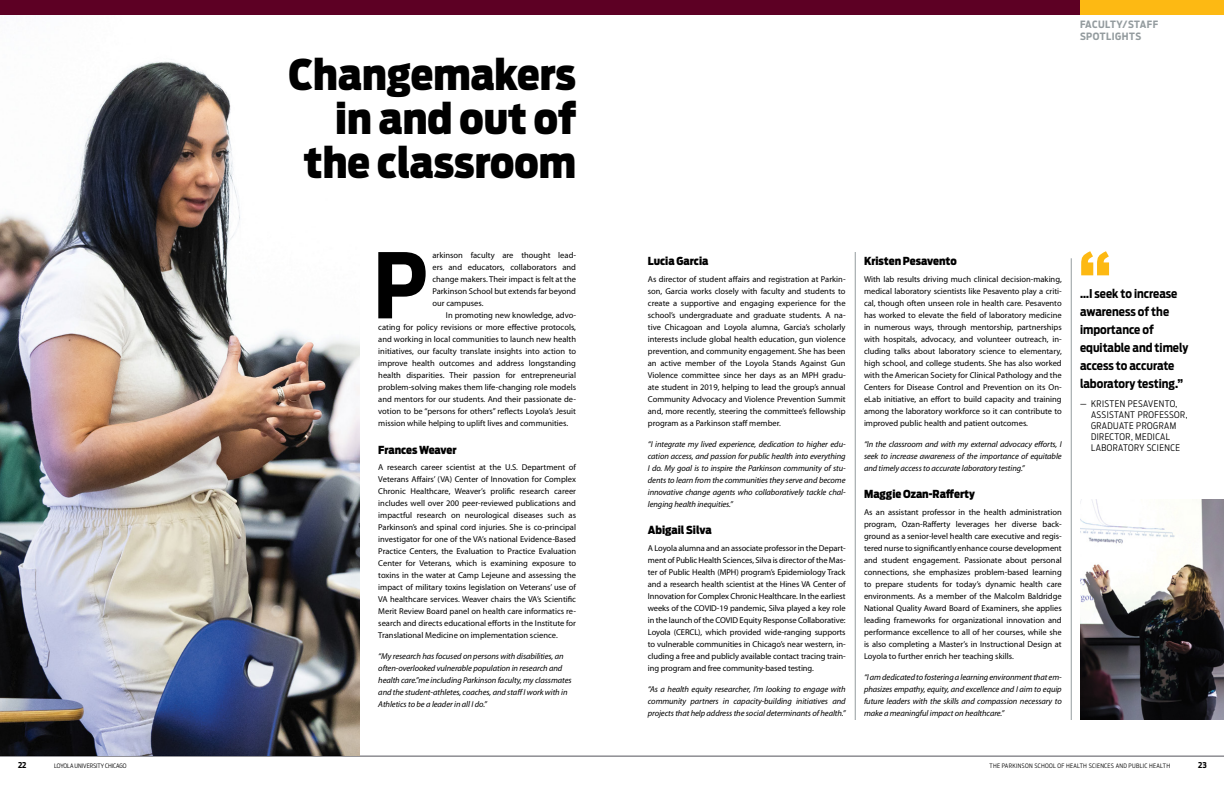
<style>
.page{position:relative;width:1224px;height:792px;background:#fff}
.page>*{position:absolute;margin:0;border:0;box-sizing:border-box;transform-origin:0 0}
.t1{font:700 89.5px "Antenna Cond";color:#000}
.t2{font:700 72px "Antenna Cond";color:#fdb913}
.t3{font:900 42px/44px "Antenna Cond";color:#000;text-align:right}
.t4{font:700 12px/18px "Antenna Cond";color:#000}
.t5{font:900 11px "Antenna Cond";color:#000}
.t6{font:700 10px/12px "Antenna Cond";letter-spacing:.05em;color:#949c9f}
.t7{font:300 9px/10.8px "Antenna Cond";letter-spacing:.05em;color:#000}
.t8{font:8.5px/12px "Myriad Pro";color:#000;text-align:justify}
.t9{font:italic 8.5px/12px "Myriad Pro";letter-spacing:-.01em;color:#000;text-align:justify}
.t10{font:700 8px "Antenna Cond";color:#000}
.t11{font:300 6px "Antenna Cond";letter-spacing:.045em;color:#000}
.t12{font:300 6px "Antenna Cond";color:#000}
</style>
<div class="page">
<hr style="left:0;top:756px;width:1224px;height:1px;background:#54535b">
<img style="left:0;top:14px;width:360px;height:742px">
<hr style="left:855px;top:252px;width:1px;height:468px;background:#949c9f">
<hr style="left:1071px;top:258px;width:1px;height:462px;background:#949c9f">
<img style="left:1080px;top:500px;width:144px;height:220px">
<div style="left:0;top:0;width:1224px;height:14px;background:#5d0024"></div>
<div style="left:1080px;top:0;width:144px;height:14px;background:#fdb913"></div>
<h3 class="t3" style="left:288px;top:52px;width:289px">Changemakers in and out of the classroom</h3>
<h1 class="t1" style="left:373px;top:225px;width:56px">P</h1>
<p class="t8" style="left:432px;top:249px;width:145px">arkinson faculty are thought lead&shy;ers and educators, collaborators and change makers. Their impact is felt at the Parkinson School but extends far beyond our campuses.</p>
<p class="t8" style="left:378px;top:309px;width:199px;text-indent:68px">In promoting new knowledge, advo&shy;cating for policy revisions or more effective protocols, and working in local communities to launch new health initiatives, our faculty translate insights into action to improve health outcomes and address longstanding health disparities. Their passion for entrepreneurial problem-solving makes them life-changing role models and mentors for our students. And their passionate de&shy;votion to be “persons for others” reflects Loyola’s Jesuit mission while helping to uplift lives and communities.</p>
<p class="t5" style="left:378px;top:442px;width:80px">Frances Weaver</p>
<p class="t8" style="left:378px;top:461px;width:199px">A research career scientist at the U.S. Department of Veterans Affairs’ (VA) Center of Innovation for Complex Chronic Healthcare, Weaver’s prolific research career includes well over 200 peer-reviewed publications and impactful research on neurological diseases such as Parkinson’s and spinal cord injuries. She is co-principal investigator for one of the VA’s national Evidence-Based Practice Centers, the Evaluation to Practice Evaluation Center for Veterans, which is examining exposure to toxins in the water at Camp Lejeune and assessing the impact of military toxins legislation on Veterans’ use of VA healthcare services. Weaver chairs the VA’s Scientific Merit Review Board panel on health care informatics re&shy;search and directs educational efforts in the Institute for Translational Medicine on implementation science.</p>
<p class="t9" style="left:378px;top:650px;width:195px;text-align:left">“My research has focused on persons with disabilities, an often-overlooked vulnerable population in research and health care.”me including Parkinson faculty, my classmates and the student-athletes, coaches, and staff I work with in Athletics to be a leader in all I do.”</p>
<p class="t6" style="left:1080px;top:18px;width:80px">FACULTY/STAFF<br>SPOTLIGHTS</p>
<p class="t5" style="left:648px;top:253px;width:62px">Lucia Garcia</p>
<p class="t8" style="left:648px;top:273px;width:199px">As director of student affairs and registration at Parkin&shy;son, Garcia works closely with faculty and students to create a supportive and engaging experience for the school’s undergraduate and graduate students. A na&shy;tive Chicagoan and Loyola alumna, Garcia’s scholarly interests include global health education, gun violence prevention, and community engagement. She has been an active member of the Loyola Stands Against Gun Violence committee since her days as an MPH gradu&shy;ate student in 2019, helping to lead the group’s annual Community Advocacy and Violence Prevention Summit and, more recently, steering the committee’s fellowship program as a Parkinson staff member.</p>
<p class="t9" style="left:648px;top:438px;width:199px">“I integrate my lived experience, dedication to higher edu&shy;cation access, and passion for public health into everything I do. My goal is to inspire the Parkinson community of stu&shy;dents to learn from the communities they serve and become innovative change agents who collaboratively tackle chal&shy;lenging health inequities.”</p>
<p class="t5" style="left:648px;top:522px;width:65px">Abigail Silva</p>
<p class="t8" style="left:648px;top:542px;width:199px">A Loyola alumna and an associate professor in the Depart&shy;ment of Public Health Sciences, Silva is director of the Mas&shy;ter of Public Health (MPH) program’s Epidemiology Track and a research health scientist at the Hines VA Center of Innovation for Complex Chronic Healthcare. In the earliest weeks of the COVID-19 pandemic, Silva played a key role in the launch of the COVID Equity Response Collaborative:<br>Loyola (CERCL), which provided wide-ranging supports to vulnerable communities in Chicago’s near western, in&shy;cluding a free and publicly available contact tracing train&shy;ing program and free community-based testing.</p>
<p class="t9" style="left:648px;top:683px;width:199px">“As a health equity researcher, I’m looking to engage with community partners in capacity-building initiatives and projects that help address the social determinants of health.”</p>
<p class="t5" style="left:864px;top:253px;width:94px">Kristen Pesavento</p>
<p class="t8" style="left:864px;top:273px;width:199px">With lab results driving much clinical decision-making, medical laboratory scientists like Pesavento play a criti&shy;cal, though often unseen role in health care. Pesavento has worked to elevate the field of laboratory medicine in numerous ways, through mentorship, partnerships with hospitals, advocacy, and volunteer outreach, in&shy;cluding talks about laboratory science to elementary, high school, and college students. She has also worked with the American Society for Clinical Pathology and the Centers for Disease Control and Prevention on its On&shy;eLab initiative, an effort to build capacity and training among the laboratory workforce so it can contribute to improved public health and patient outcomes.</p>
<p class="t9" style="left:864px;top:438px;width:199px">“In the classroom and with my external advocacy efforts, I seek to increase awareness of the importance of equitable and timely access to accurate laboratory testing.”</p>
<p class="t5" style="left:864px;top:486px;width:112px">Maggie Ozan-Rafferty</p>
<p class="t8" style="left:864px;top:506px;width:199px">As an assistant professor in the health administration program, Ozan-Rafferty leverages her diverse back&shy;ground as a senior-level health care executive and regis&shy;tered nurse to significantly enhance course development and student engagement. Passionate about personal connections, she emphasizes problem-based learning to prepare students for today’s dynamic health care environments. As a member of the Malcolm Baldridge National Quality Award Board of Examiners, she applies leading frameworks for organizational innovation and performance excellence to all of her courses, while she is also completing a Master’s in Instructional Design at Loyola to further enrich her teaching skills.</p>
<p class="t9" style="left:864px;top:671px;width:199px">“I am dedicated to fostering a learning environment that em&shy;phasizes empathy, equity, and excellence and I aim to equip future leaders with the skills and compassion necessary to make a meaningful impact on healthcare.”</p>
<h2 class="t2" style="left:1078px;top:230px;width:36px">“</h2>
<h3 class="t4" style="left:1080px;top:284px;width:110px">…I seek to increase awareness of the importance of equitable and timely access to accurate laboratory testing.”</h3>
<p class="t7" style="left:1091px;top:399px;width:98px;text-indent:-11px">— KRISTEN PESAVENTO,<br>ASSISTANT PROFESSOR,<br>GRADUATE PROGRAM<br>DIRECTOR, MEDICAL<br>LABORATORY SCIENCE</p>
<p class="t10" style="left:18px;top:759px;width:10px">22</p>
<p class="t12" style="left:54px;top:762px;width:74px">LOYOLA UNIVERSITY CHICAGO</p>
<p class="t11" style="left:990px;top:762px;width:182px">THE PARKINSON SCHOOL OF HEALTH SCIENCES AND PUBLIC HEALTH</p>
<p class="t10" style="left:1198px;top:760px;width:10px">23</p>
</div>
